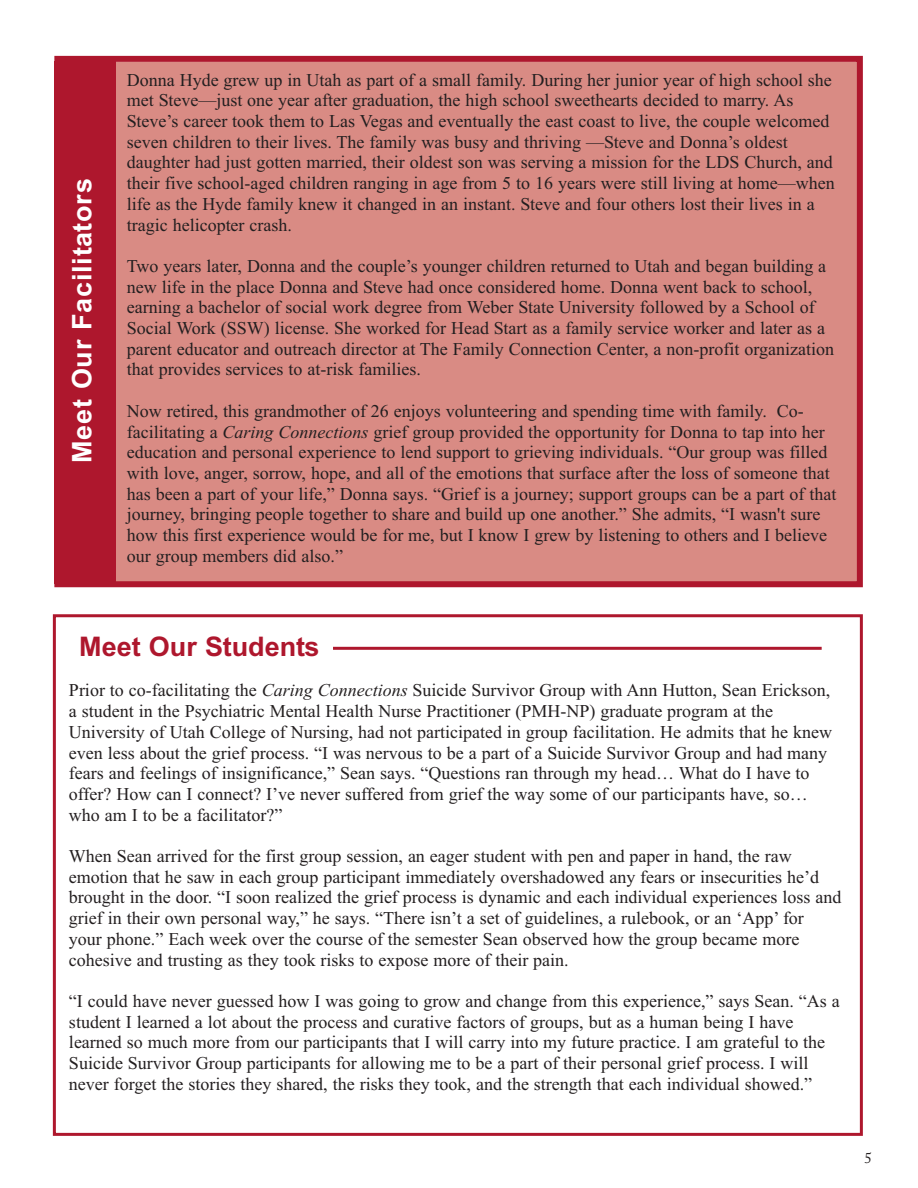
<style>
.page{position:relative;width:918px;height:1188px;background:#fff}
.page>*{position:absolute;margin:0;border:0;box-sizing:border-box;transform-origin:0 0}
.t1{font:700 27px "Arial";letter-spacing:.03em;color:#fff}
.t2{font:700 27px "Arial";color:#ae172d}
.t3{font:18px/20.7px "Times New Roman";color:#231f20}
.t4{font:15px "Adobe Caslon Pro";color:#231f20}
.s1{font-style:italic}
</style>
<div class="page">
<div style="left:60px;top:62px;width:797px;height:519px;background:#d98b84"></div>
<div style="left:54px;top:56px;width:809px;height:531px;border:6px solid #ae172d"></div>
<div style="left:54px;top:61px;width:62px;height:523px;background:#ae172d"></div>
<div style="left:53px;top:614px;width:810px;height:522px;border:3px solid #ae172d"></div>
<hr style="left:333px;top:647px;width:489px;height:3px;background:#ae172d">
<h1 class="t1" style="left:66px;top:463px;width:286px;rotate:-90deg">Meet Our Facilitators</h1>
<p class="t3" style="left:127px;top:69px;width:710px">Donna Hyde grew up in Utah as part of a small family. During her junior year of high school she met Steve—just one year after graduation, the high school sweethearts decided to marry. As Steve’s career took them to Las Vegas and eventually the east coast to live, the couple welcomed seven children to their lives. The family was busy and thriving —Steve and Donna’s oldest daughter had just gotten married, their oldest son was serving a mission for the LDS Church, and their five school-aged children ranging in age from 5 to 16 years were still living at home—when life as the Hyde family knew it changed in an instant. Steve and four others lost their lives in a tragic helicopter crash.</p>
<p class="t3" style="left:127px;top:255px;width:709px">Two years later, Donna and the couple’s younger children returned to Utah and began building a new life in the place Donna and Steve had once considered home. Donna went back to school, earning a bachelor of social work degree from Weber State University followed by a School of Social Work (SSW) license. She worked for Head Start as a family service worker and later as a parent educator and outreach director at The Family Connection Center, a non-profit organization that provides services to at-risk families.</p>
<p class="t3" style="left:127px;top:400px;width:711px">Now retired, this grandmother of 26 enjoys volunteering and spending time with family. Co&shy;facilitating a <span class="s1">Caring Connections</span> grief group provided the opportunity for Donna to tap into her education and personal experience to lend support to grieving individuals. “Our group was filled with love, anger, sorrow, hope, and all of the emotions that surface after the loss of someone that has been a part of your life,” Donna says. “Grief is a journey; support groups can be a part of that journey, bringing people together to share and build up one another.” She admits, “I wasn't sure how this first experience would be for me, but I know I grew by listening to others and I believe our group members did also.”</p>
<h1 class="t2" style="left:79px;top:631px;width:242px">Meet Our Students</h1>
<p class="t3" style="left:69px;top:680px;width:765px">Prior to co-facilitating the <span class="s1">Caring Connections</span> Suicide Survivor Group with Ann Hutton, Sean Erickson, a student in the Psychiatric Mental Health Nurse Practitioner (PMH-NP) graduate program at the University of Utah College of Nursing, had not participated in group facilitation. He admits that he knew even less about the grief process. “I was nervous to be a part of a Suicide Survivor Group and had many fears and feelings of insignificance,” Sean says. “Questions ran through my head… What do I have to offer? How can I connect? I’ve never suffered from grief the way some of our participants have, so… who am I to be a facilitator?”</p>
<p class="t3" style="left:69px;top:846px;width:774px">When Sean arrived for the first group session, an eager student with pen and paper in hand, the raw emotion that he saw in each group participant immediately overshadowed any fears or insecurities he’d brought in the door. “I soon realized the grief process is dynamic and each individual experiences loss and grief in their own personal way,” he says. “There isn’t a set of guidelines, a rulebook, or an ‘App’ for your phone.” Each week over the course of the semester Sean observed how the group became more cohesive and trusting as they took risks to expose more of their pain.</p>
<p class="t3" style="left:69px;top:990px;width:772px">“I could have never guessed how I was going to grow and change from this experience,” says Sean. “As a student I learned a lot about the process and curative factors of groups, but as a human being I have learned so much more from our participants that I will carry into my future practice. I am grateful to the Suicide Survivor Group participants for allowing me to be a part of their personal grief process. I will never forget the stories they shared, the risks they took, and the strength that each individual showed.”</p>
<p class="t4" style="left:864px;top:1153px;width:9px">5</p>
</div>
